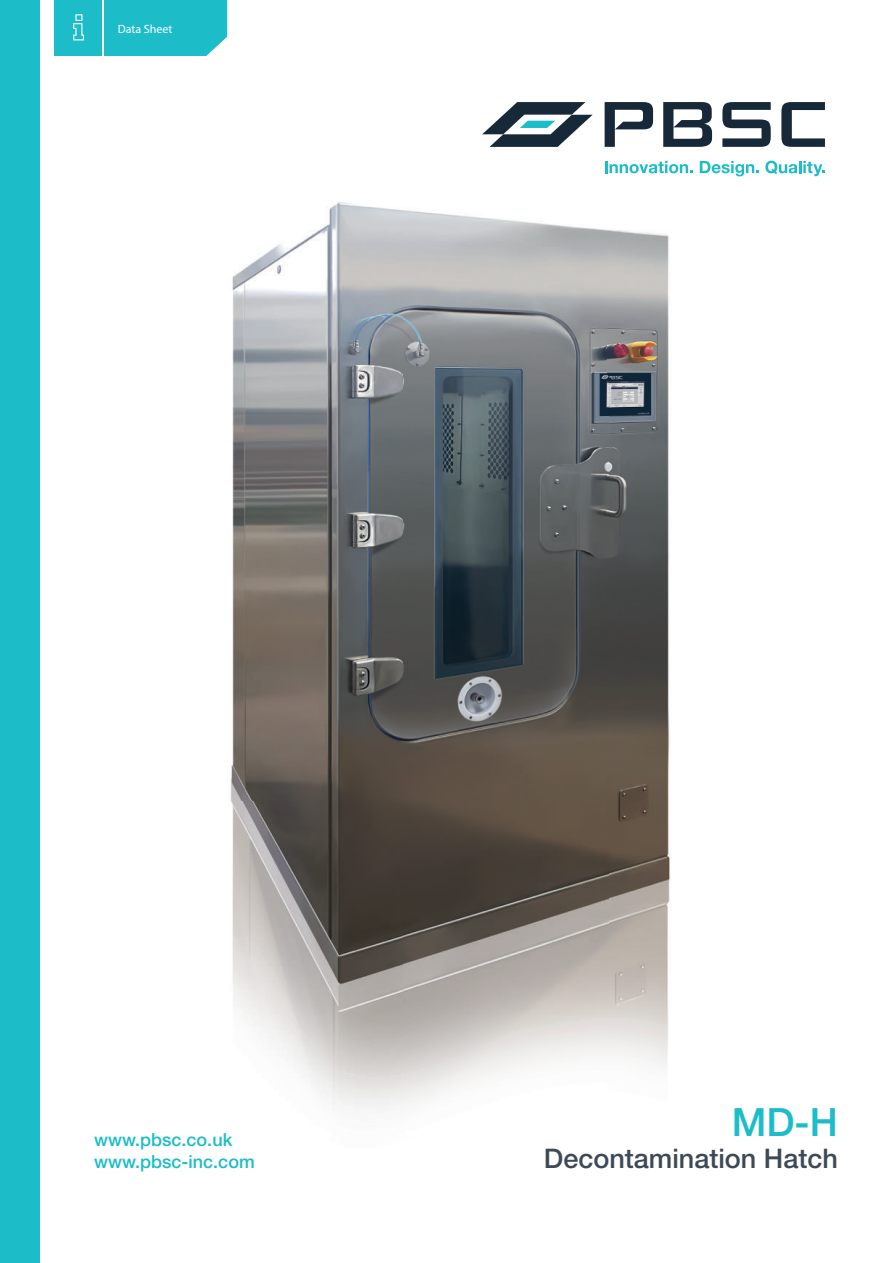
<style>
.page{position:relative;width:893px;height:1263px;background:#fff}
.page>*{position:absolute;margin:0;border:0;box-sizing:border-box;transform-origin:0 0}
.t1{font:500 39px "Helvetica Neue";color:#1cbdc9}
.t2{font:500 27px "Helvetica Neue";color:#3d4957}
.t3{font:500 18px/21.6px "Helvetica Neue";color:#1cbdc9}
.t4{font:12px "Myriad Pro";color:#fff}
</style>
<div class="page">
<img style="left:230px;top:161px;width:470px;height:949px">
<svg style="left:605px;top:161px;width:88px;height:12px"></svg>
<svg style="left:700px;top:161px;width:59px;height:15px"></svg>
<svg style="left:765px;top:161px;width:60px;height:15px"></svg>
<svg style="left:605px;top:102px;width:48px;height:45px"></svg>
<svg style="left:663px;top:102px;width:49px;height:45px"></svg>
<svg style="left:781px;top:102px;width:44px;height:45px"></svg>
<svg style="left:722px;top:102px;width:49px;height:45px"></svg>
<svg style="left:482px;top:102px;width:111px;height:45px"></svg>
<div style="left:0;top:0;width:40px;height:1263px;background:#1cbdc9"></div>
<div style="left:54px;top:0;width:173px;height:56px;background:#1cbdc9"></div>
<p class="t4" style="left:118px;top:22px;width:56px">Data Sheet</p>
<p class="t3" style="left:94px;top:1130px;width:162px">www.pbsc.co.uk www.pbsc-inc.com</p>
<h1 class="t1" style="left:732px;top:1107px;width:108px">MD-H</h1>
<h2 class="t2" style="left:544px;top:1148px;width:296px">Decontamination Hatch</h2>
</div>
